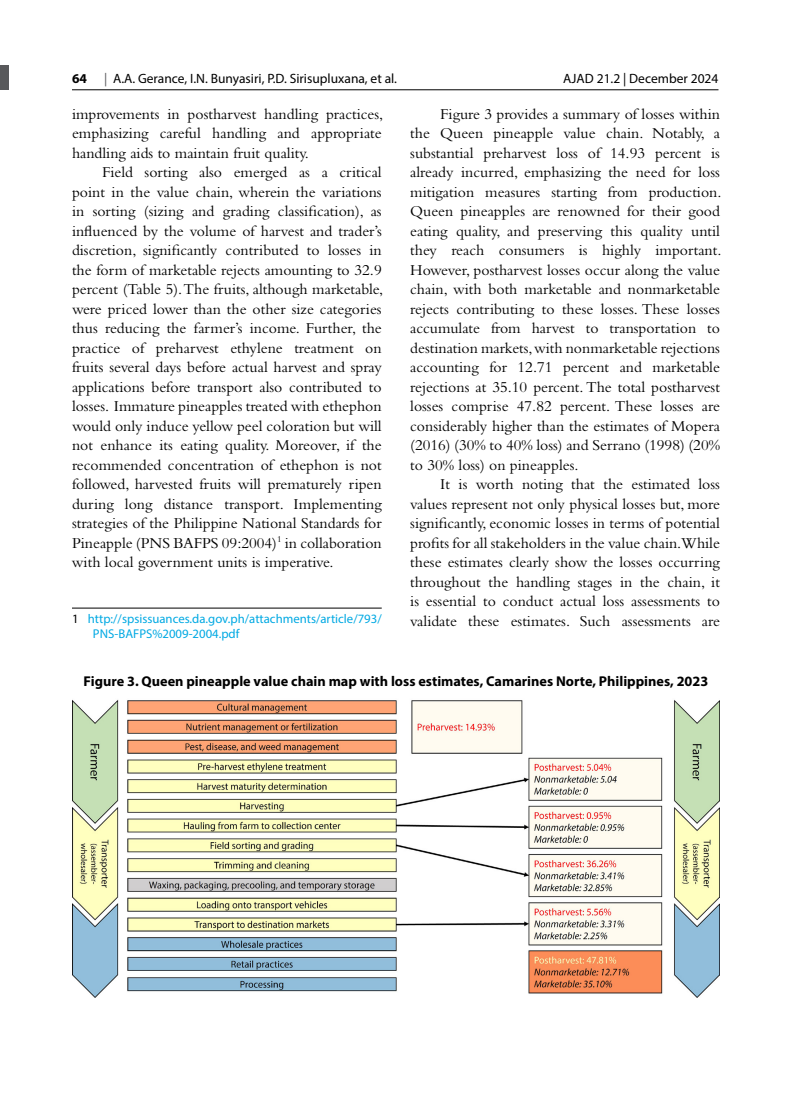
<style>
.page{position:relative;width:810px;height:1107px;background:#fff}
.page>*{position:absolute;margin:0;border:0;box-sizing:border-box;transform-origin:0 0}
.t1{font:15.75px/19.5px "Bembo Std";color:#000;text-align:justify}
.t2{font:700 14.25px "Myriad Pro";color:#000}
.t3{font:13.5px "Myriad Pro";color:#000}
.t4{font:700 13.5px "Myriad Pro";color:#000}
.t5{font:12.75px/15px "Myriad Pro";color:#00a9e3}
.s1{color:#58595b}
.s2{color:#000}
</style>
<div class="page">
<hr style="left:72px;top:90px;width:646px;height:1px;background:#000">
<div style="left:0;top:65px;width:9px;height:25px;background:#58595b"></div>
<hr style="left:72px;top:608px;width:310px;height:1px;background:#000">
<img style="left:73px;top:700px;width:646px;height:297px">
<img style="left:202px;top:607px;width:406px;height:149px">
<p class="t4" style="left:72px;top:69px;width:16px">64</p>
<p class="t3" style="left:104px;top:70px;width:294px"><span class="s1">|</span> A.A. Gerance, I.N. Bunyasiri, P.D. Sirisupluxana, et al.</p>
<p class="t3" style="left:563px;top:70px;width:157px">AJAD 21.2 | December 2024</p>
<p class="t1" style="left:72px;top:104px;width:313px">improvements in postharvest handling practices, emphasizing careful handling and appropriate handling aids to maintain fruit quality.</p>
<p class="t1" style="left:72px;top:162px;width:313px;text-indent:30px">Field sorting also emerged as a critical point in the value chain, wherein the variations in sorting (sizing and grading classification), as influenced by the volume of harvest and trader’s discretion, significantly contributed to losses in the form of marketable rejects amounting to 32.9 percent (Table 5). The fruits, although marketable, were priced lower than the other size categories thus reducing the farmer’s income. Further, the practice of preharvest ethylene treatment on fruits several days before actual harvest and spray applications before transport also contributed to losses. Immature pineapples treated with ethephon would only induce yellow peel coloration but will not enhance its eating quality. Moreover, if the recommended concentration of ethephon is not followed, harvested fruits will prematurely ripen during long distance transport. Implementing strategies of the Philippine National Standards for Pineapple (PNS BAFPS 09:2004)<sup>1</sup> in collaboration with local government units is imperative.</p>
<p class="t1" style="left:410px;top:104px;width:313px;text-indent:30px">Figure 3 provides a summary of losses within the Queen pineapple value chain. Notably, a substantial preharvest loss of 14.93 percent is already incurred, emphasizing the need for loss mitigation measures starting from production.<br>Queen pineapples are renowned for their good eating quality, and preserving this quality until they reach consumers is highly important.<br>However, postharvest losses occur along the value chain, with both marketable and nonmarketable rejects contributing to these losses. These losses accumulate from harvest to transportation to destination markets, with nonmarketable rejections accounting for 12.71 percent and marketable rejections at 35.10 percent. The total postharvest losses comprise 47.82 percent. These losses are considerably higher than the estimates of Mopera (2016) (30% to 40% loss) and Serrano (1998) (20% to 30% loss) on pineapples.</p>
<p class="t1" style="left:410px;top:474px;width:311px;text-indent:30px">It is worth noting that the estimated loss values represent not only physical losses but, more significantly, economic losses in terms of potential profits for all stakeholders in the value chain.While these estimates clearly show the losses occurring throughout the handling stages in the chain, it is essential to conduct actual loss assessments to validate these estimates. Such assessments are</p>
<p class="t5" style="left:93px;top:611px;width:290px;text-indent:-21px"><span class="s2">1</span> http://spsissuances.da.gov.ph/attachments/article/793/<br>PNS-BAFPS%2009-2004.pdf</p>
<p class="t2" style="left:84px;top:672px;width:626px">Figure 3. Queen pineapple value chain map with loss estimates, Camarines Norte, Philippines, 2023</p>
</div>
